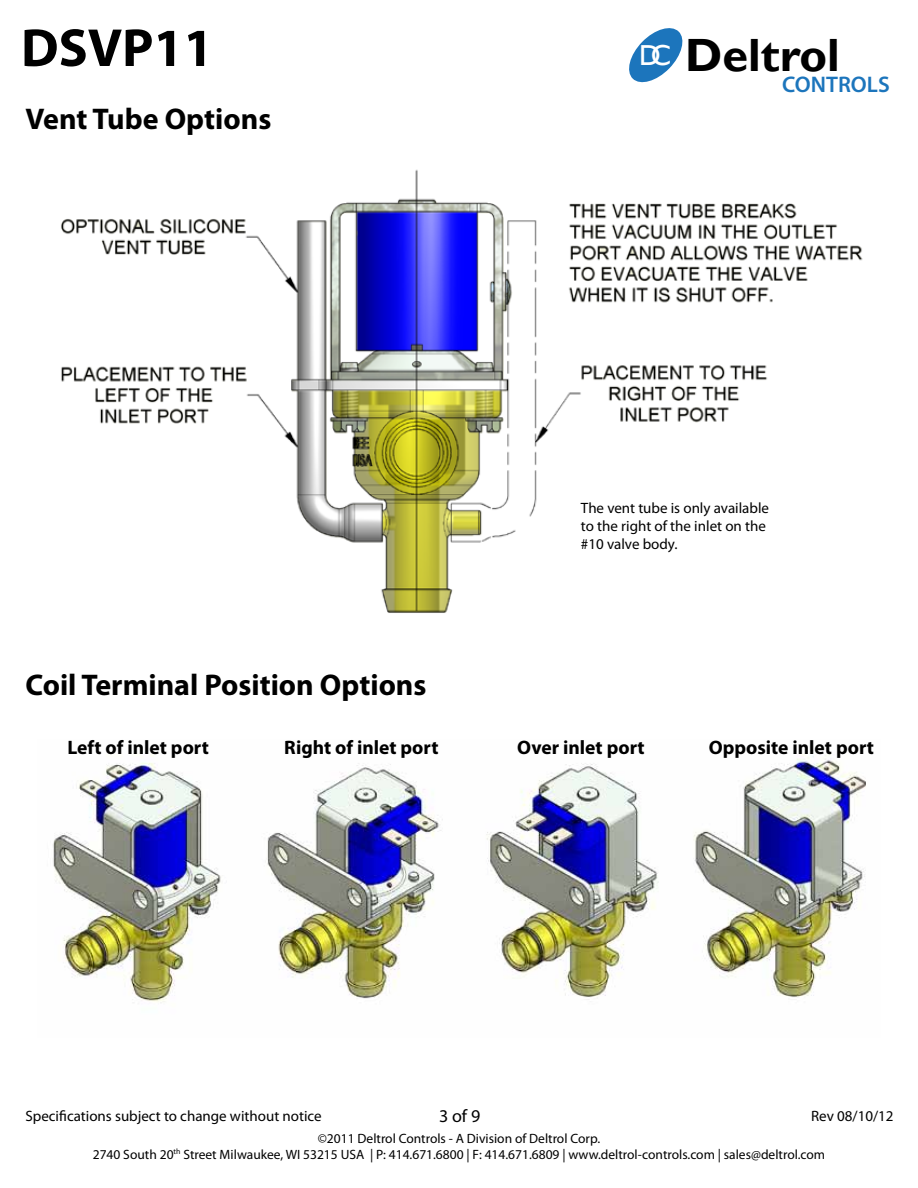
<style>
.page{position:relative;width:918px;height:1188px;background:#fff}
.page>*{position:absolute;margin:0;border:0;box-sizing:border-box;transform-origin:0 0}
.t1{font:700 54px "Myriad Pro";color:#000}
.t2{font:700 46.65px "Gill Sans";color:#000}
.t3{font:700 30px "Myriad Pro";color:#000}
.t4{font:28.95px "Gill Sans";color:#fff}
.t5{font:600 22.65px "Myriad Pro";color:#1c75bc}
.t6{font:700 19.5px "Myriad Pro";color:#000}
.t7{font:18px "Myriad Pro";color:#000}
.t8{font:15px/18px "Myriad Pro";color:#000}
.t9{font:13.5px/16.2px "Myriad Pro";color:#000;text-align:center}
</style>
<div class="page">
<svg style="left:629px;top:28px;width:54px;height:55px"></svg>
<img style="left:61px;top:169px;width:802px;height:444px">
<img style="left:53px;top:754px;width:813px;height:249px">
<h1 class="t1" style="left:21px;top:13px;width:194px">DSVP11</h1>
<h3 class="t3" style="left:26px;top:99px;width:247px">Vent Tube Options</h3>
<h3 class="t4" style="left:639px;top:39px;width:34px">DC</h3>
<h2 class="t2" style="left:685px;top:27px;width:156px">Deltrol</h2>
<h3 class="t5" style="left:782px;top:70px;width:109px">CONTROLS</h3>
<p class="t8" style="left:581px;top:499px;width:190px">The vent tube is only available to the right of the inlet on the #10 valve body.</p>
<h3 class="t3" style="left:26px;top:665px;width:403px">Coil Terminal Position Options</h3>
<h3 class="t6" style="left:68px;top:735px;width:143px">Left of inlet port</h3>
<h3 class="t6" style="left:284px;top:735px;width:156px">Right of inlet port</h3>
<h3 class="t6" style="left:517px;top:735px;width:129px">Over inlet port</h3>
<h3 class="t6" style="left:709px;top:735px;width:167px">Opposite inlet port</h3>
<p class="t8" style="left:26px;top:1107px;width:298px">Specifications subject to change without notice</p>
<h3 class="t7" style="left:439px;top:1105px;width:43px">3 of 9</h3>
<p class="t8" style="left:811px;top:1107px;width:84px">Rev 08/10/12</p>
<p class="t9" style="left:93px;top:1130px;width:734px">©2011 Deltrol Controls - A Division of Deltrol Corp.<br>2740 South 20<sup>th</sup> Street Milwaukee, WI 53215 USA | P: 414.671.6800 | F: 414.671.6809 | www.deltrol-controls.com | sales@deltrol.com</p>
</div>
